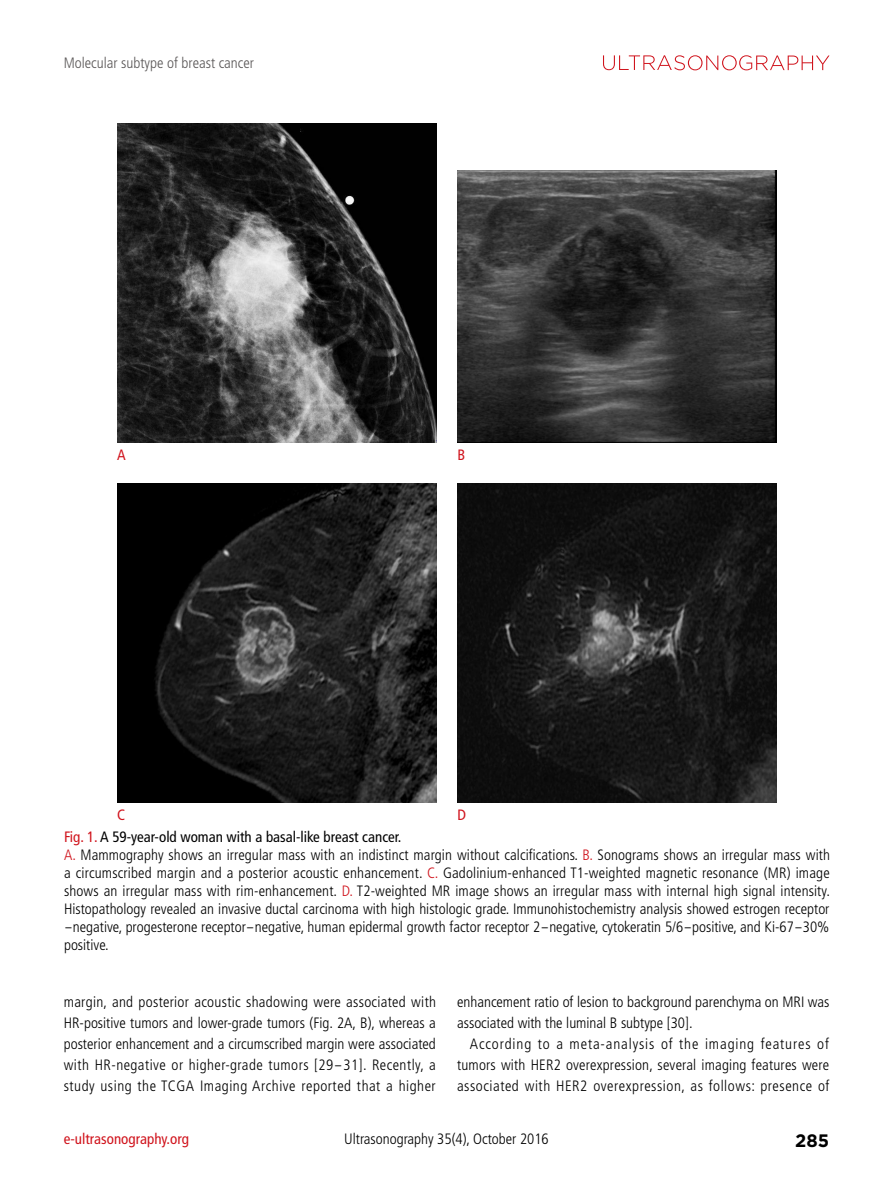
<style>
.page{position:relative;width:893px;height:1191px;background:#fff}
.page>*{position:absolute;margin:0;border:0;box-sizing:border-box;transform-origin:0 0}
.t1{font:700 18px "Gotham";color:#000}
.t2{font:300 condensed 15px/21px "Frutiger LT Std";letter-spacing:.005em;color:#000;text-align:justify}
.t3{font:300 condensed 15px "Frutiger LT Std";color:#5a5757}
.t4{font:condensed 15px "Frutiger LT Std";color:#d0131c}
.s1{font-weight:400;color:#d0131c}
.s2{font-weight:400}
.s3{color:#d0131c}
</style>
<div class="page">
<svg style="left:603px;top:55px;width:226px;height:15px"></svg>
<img style="left:117px;top:123px;width:319px;height:319px">
<img style="left:457px;top:170px;width:319px;height:272px">
<img style="left:117px;top:484px;width:319px;height:318px">
<img style="left:457px;top:484px;width:319px;height:318px">
<p class="t3" style="left:64px;top:54px;width:192px">Molecular subtype of breast cancer</p>
<p class="t4" style="left:117px;top:446px;width:10px">A</p>
<p class="t4" style="left:457px;top:446px;width:9px">B</p>
<p class="t4" style="left:117px;top:806px;width:10px">C</p>
<p class="t4" style="left:457px;top:806px;width:10px">D</p>
<p class="t2" style="left:64px;top:827px;width:768px;line-height:18px;text-align:left"><span class="s1">Fig. 1.</span> <span class="s2">A 59-year-old woman with a basal-like breast cancer.<br></span><span class="s3">A.</span> Mammography shows an irregular mass with an indistinct margin without calcifications. <span class="s3">B.</span> Sonograms shows an irregular mass with a circumscribed margin and a posterior acoustic enhancement. <span class="s3">C.</span> Gadolinium-enhanced T1-weighted magnetic resonance (MR) image shows an irregular mass with rim-enhancement. <span class="s3">D.</span> T2-weighted MR image shows an irregular mass with internal high signal intensity.<br>Histopathology revealed an invasive ductal carcinoma with high histologic grade. Immunohistochemistry analysis showed estrogen receptor -negative, progesterone receptor-negative, human epidermal growth factor receptor 2-negative, cytokeratin 5/6-positive, and Ki-67-30% positive.</p>
<p class="t2" style="left:64px;top:991px;width:374px">margin, and posterior acoustic shadowing were associated with HR-positive tumors and lower-grade tumors (Fig. 2A, B), whereas a posterior enhancement and a circumscribed margin were associated with HR-negative or higher-grade tumors [29-31]. Recently, a study using the TCGA Imaging Archive reported that a higher</p>
<p class="t2" style="left:457px;top:991px;width:374px">enhancement ratio of lesion to background parenchyma on MRI was associated with the luminal B subtype [30].</p>
<p class="t2" style="left:457px;top:1033px;width:374px;text-indent:13px">According to a meta-analysis of the imaging features of tumors with HER2 overexpression, several imaging features were associated with HER2 overexpression, as follows: presence of</p>
<p class="t4" style="left:64px;top:1130px;width:127px">e-ultrasonography.org</p>
<p class="t2" style="left:344px;top:1128px;width:206px">Ultrasonography 35(4), October 2016</p>
<p class="t1" style="left:795px;top:1130px;width:35px">285</p>
</div>
